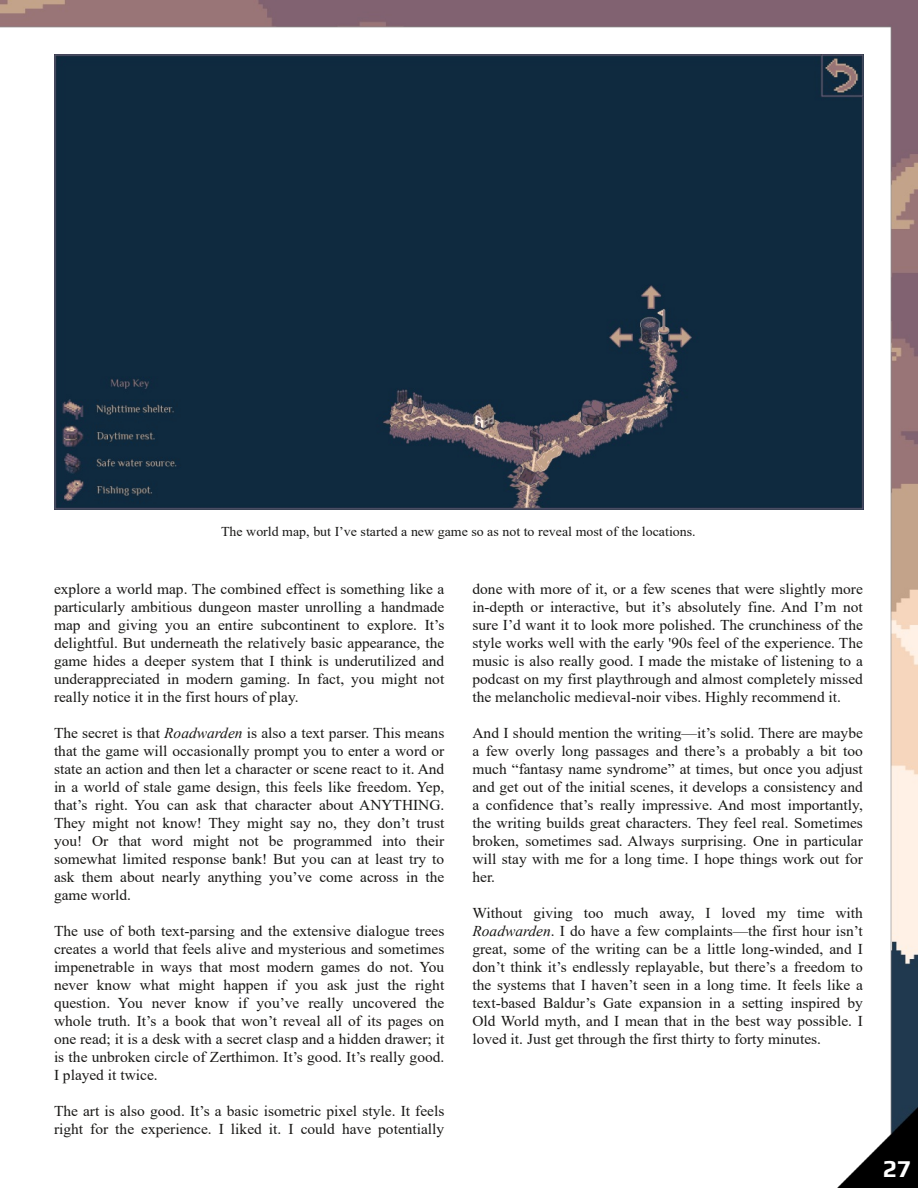
<style>
.page{position:relative;width:918px;height:1188px;background:#fff}
.page>*{position:absolute;margin:0;border:0;box-sizing:border-box;transform-origin:0 0}
.t1{font:700 24px "Play";color:#fff}
.t2{font:15px/18px "Times New Roman";color:#181715;text-align:justify}
.t3{font:13.5px "Times New Roman";color:#181715}
.s1{font-style:italic}
</style>
<div class="page">
<img style="left:0;top:0;width:918px;height:1188px">
<img style="left:54px;top:54px;width:810px;height:456px">
<p class="t3" style="left:221px;top:524px;width:476px">The world map, but I’ve started a new game so as not to reveal most of the locations.</p>
<p class="t2" style="left:54px;top:580px;width:392px">explore a world map. The combined effect is something like a particularly ambitious dungeon master unrolling a handmade map and giving you an entire subcontinent to explore. It’s delightful. But underneath the relatively basic appearance, the game hides a deeper system that I think is underutilized and underappreciated in modern gaming. In fact, you might not really notice it in the first hours of play.</p>
<p class="t2" style="left:54px;top:724px;width:392px">The secret is that <span class="s1">Roadwarden</span> is also a text parser. This means that the game will occasionally prompt you to enter a word or state an action and then let a character or scene react to it. And in a world of stale game design, this feels like freedom. Yep, that’s right. You can ask that character about ANYTHING.<br>They might not know! They might say no, they don’t trust you! Or that word might not be programmed into their somewhat limited response bank! But you can at least try to ask them about nearly anything you’ve come across in the game world.</p>
<p class="t2" style="left:54px;top:922px;width:392px">The use of both text-parsing and the extensive dialogue trees creates a world that feels alive and mysterious and sometimes impenetrable in ways that most modern games do not. You never know what might happen if you ask just the right question. You never know if you’ve really uncovered the whole truth. It’s a book that won’t reveal all of its pages on one read; it is a desk with a secret clasp and a hidden drawer; it is the unbroken circle of Zerthimon. It’s good. It’s really good.<br>I played it twice.</p>
<p class="t2" style="left:54px;top:1102px;width:392px">The art is also good. It’s a basic isometric pixel style. It feels right for the experience. I liked it. I could have potentially</p>
<p class="t2" style="left:472px;top:580px;width:392px">done with more of it, or a few scenes that were slightly more in-depth or interactive, but it’s absolutely fine. And I’m not sure I’d want it to look more polished. The crunchiness of the style works well with the early '90s feel of the experience. The music is also really good. I made the mistake of listening to a podcast on my first playthrough and almost completely missed the melancholic medieval-noir vibes. Highly recommend it.</p>
<p class="t2" style="left:472px;top:724px;width:392px">And I should mention the writing—it’s solid. There are maybe a few overly long passages and there’s a probably a bit too much “fantasy name syndrome” at times, but once you adjust and get out of the initial scenes, it develops a consistency and a confidence that’s really impressive. And most importantly, the writing builds great characters. They feel real. Sometimes broken, sometimes sad. Always surprising. One in particular will stay with me for a long time. I hope things work out for her.</p>
<p class="t2" style="left:472px;top:904px;width:392px">Without giving too much away, I loved my time with <span class="s1">Roadwarden</span>. I do have a few complaints—the first hour isn’t great, some of the writing can be a little long-winded, and I don’t think it’s endlessly replayable, but there’s a freedom to the systems that I haven’t seen in a long time. It feels like a text-based Baldur’s Gate expansion in a setting inspired by Old World myth, and I mean that in the best way possible. I loved it. Just get through the first thirty to forty minutes.</p>
<h1 class="t1" style="left:883px;top:1154px;width:30px">27</h1>
</div>
